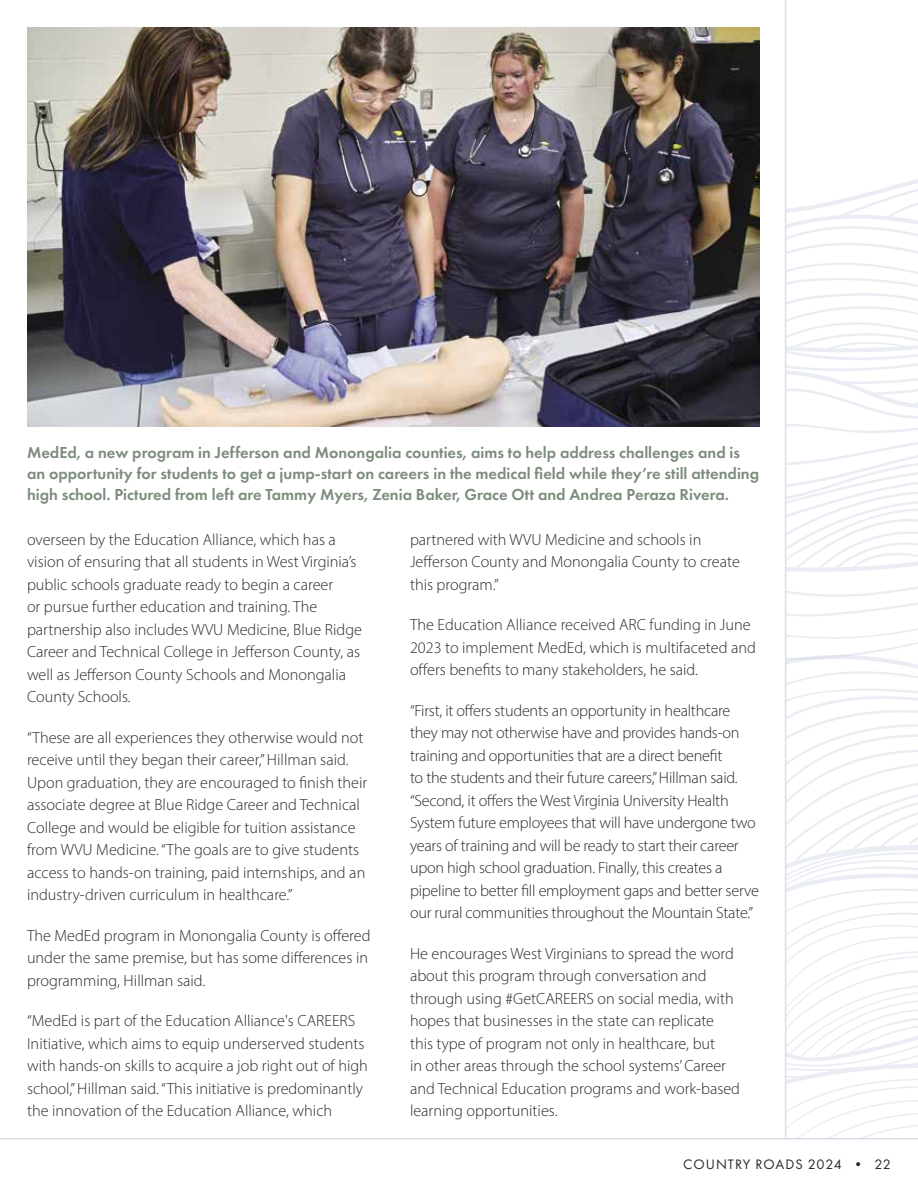
<style>
.page{position:relative;width:918px;height:1188px;background:#fff}
.page>*{position:absolute;margin:0;border:0;box-sizing:border-box;transform-origin:0 0}
.t1{font:600 16.5px/21px "Futura PT";color:#7d8d7d}
.t2{font:300 16.2px/22.5px "Myriad Pro";color:#292929}
.t3{font:14.25px "Futura PT";letter-spacing:.07em;color:#292929}
</style>
<div class="page">
<svg style="left:786px;top:112px;width:132px;height:1026px"></svg>
<hr style="left:785px;top:0;width:1px;height:1139px;background:#c5cddd">
<hr style="left:0;top:1138px;width:918px;height:1px;background:#c5cddd">
<img style="left:27px;top:27px;width:732px;height:400px">
<p class="t1" style="left:27px;top:441px;width:734px">MedEd, a new program in Jefferson and Monongalia counties, aims to help address challenges and is an opportunity for students to get a jump-start on careers in the medical field while they’re still attending high school. Pictured from left are Tammy Myers, Zenia Baker, Grace Ott and Andrea Peraza Rivera.</p>
<p class="t2" style="left:27px;top:528px;width:337px">overseen by the Education Alliance, which has a vision of ensuring that all students in West Virginia’s public schools graduate ready to begin a career<br>or pursue further education and training. The partnership also includes WVU Medicine, Blue Ridge Career and Technical College in Jefferson County, as well as Jefferson County Schools and Monongalia County Schools.</p>
<p class="t2" style="left:27px;top:726px;width:342px">“These are all experiences they otherwise would not receive until they began their career,” Hillman said.<br>Upon graduation, they are encouraged to finish their associate degree at Blue Ridge Career and Technical College and would be eligible for tuition assistance from WVU Medicine. “The goals are to give students access to hands-on training, paid internships, and an industry-driven curriculum in healthcare.”</p>
<p class="t2" style="left:27px;top:924px;width:345px">The MedEd program in Monongalia County is offered under the same premise, but has some differences in programming, Hillman said.</p>
<p class="t2" style="left:27px;top:1009px;width:342px">“MedEd is part of the Education Alliance's CAREERS Initiative, which aims to equip underserved students with hands-on skills to acquire a job right out of high school,” Hillman said. “This initiative is predominantly the innovation of the Education Alliance, which</p>
<p class="t2" style="left:410px;top:528px;width:331px">partnered with WVU Medicine and schools in<br>Jefferson County and Monongalia County to create this program.”</p>
<p class="t2" style="left:410px;top:613px;width:347px">The Education Alliance received ARC funding in June<br>2023 to implement MedEd, which is multifaceted and offers benefits to many stakeholders, he said.</p>
<p class="t2" style="left:410px;top:699px;width:350px">“First, it offers students an opportunity in healthcare they may not otherwise have and provides hands-on training and opportunities that are a direct benefit<br>to the students and their future careers,” Hillman said. “Second, it offers the West Virginia University Health System future employees that will have undergone two years of training and will be ready to start their career upon high school graduation. Finally, this creates a pipeline to better fill employment gaps and better serve our rural communities throughout the Mountain State.”</p>
<p class="t2" style="left:410px;top:942px;width:332px">He encourages West Virginians to spread the word about this program through conversation and through using #GetCAREERS on social media, with hopes that businesses in the state can replicate this type of program not only in healthcare, but<br>in other areas through the school systems’ Career and Technical Education programs and work-based learning opportunities.</p>
<p class="t3" style="left:683px;top:1155px;width:209px">COUNTRY ROADS 2024 • 22</p>
</div>
